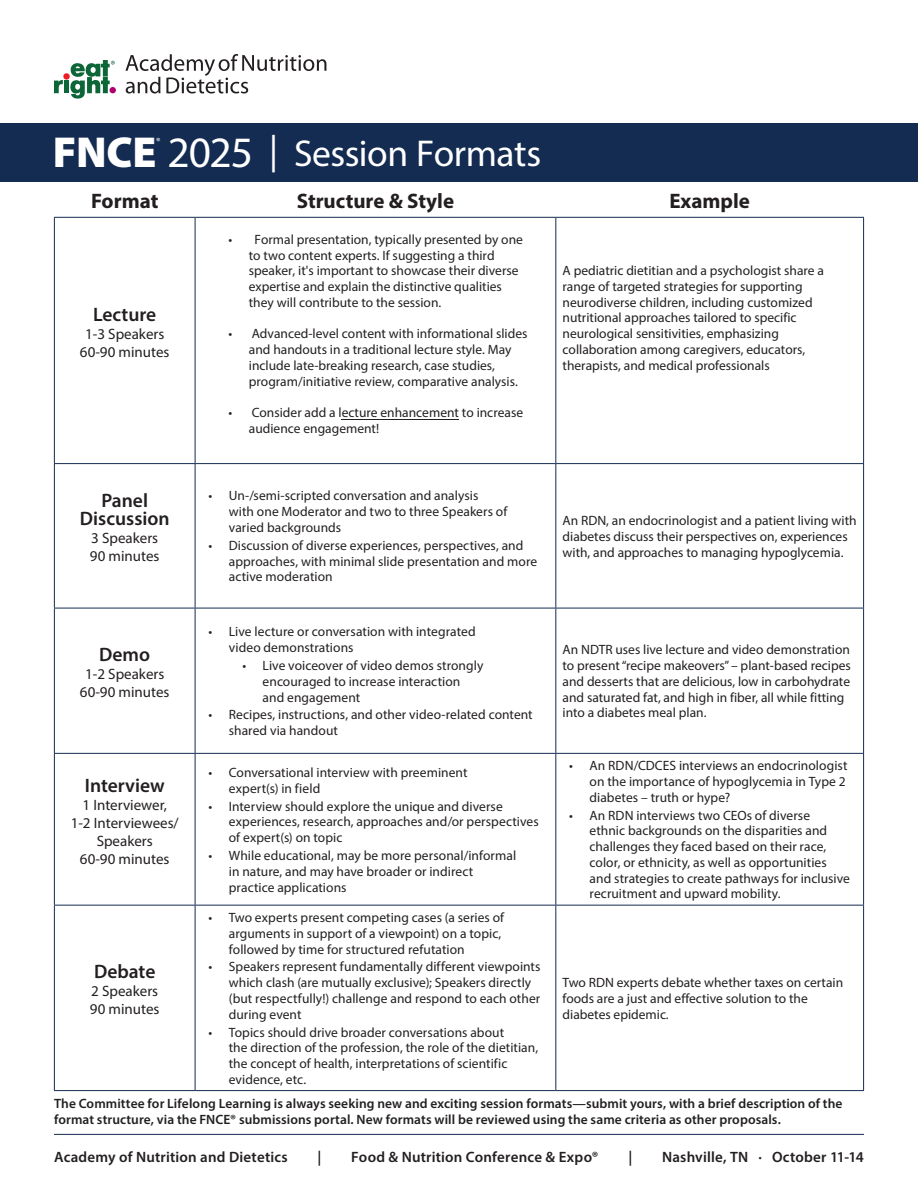
<style>
.page{position:relative;width:918px;height:1188px;background:#fff}
.page>*{position:absolute;margin:0;border:0;box-sizing:border-box;transform-origin:0 0}
.t1{font:900 43.5px "Myriad Pro";color:#fff}
.t2{font:37.5px "Myriad Pro";letter-spacing:-.01em;color:#fff}
.t3{font:700 21px "Myriad Pro";color:#231f20}
.t4{font:600 19.5px/18px "Myriad Pro";color:#231f20;text-align:center}
.t5{font:15px/18px "Myriad Pro";color:#231f20;text-align:center}
.t6{font:600 15px "Myriad Pro";letter-spacing:.015em;color:#231f20}
.Body_Table{font:13.5px/15.8px "Myriad Pro";color:#231f20}
.eatright_body{font:600 13.5px/15.8px "Myriad Pro";letter-spacing:.005em;color:#231f20}
.t7{font:10.5px "Myriad Pro";color:#fff}
.s1{font-size:43.5px}
</style>
<div class="page">
<hr style="left:54px;top:1134px;width:810px;height:1px;background:#142c51">
<div style="left:0;top:123px;width:918px;height:59px;background:#142c51"></div>
<svg style="left:54px;top:80px;width:9px;height:13px"></svg>
<div style="left:64px;top:81px;width:5px;height:12px;background:#0c6638"></div>
<svg style="left:63px;top:73px;width:7px;height:7px"></svg>
<svg style="left:125px;top:54px;width:201px;height:40px"></svg>
<svg style="left:70px;top:60px;width:46px;height:39px"></svg>
<hr style="left:54px;top:217px;width:141px;height:1px;background:#142c51">
<hr style="left:195px;top:217px;width:361px;height:1px;background:#142c51">
<hr style="left:556px;top:217px;width:308px;height:1px;background:#142c51">
<hr style="left:54px;top:218px;width:1px;height:245px;background:#142c51">
<hr style="left:195px;top:218px;width:1px;height:245px;background:#142c51">
<hr style="left:555px;top:218px;width:1px;height:245px;background:#142c51">
<hr style="left:863px;top:218px;width:1px;height:245px;background:#142c51">
<hr style="left:54px;top:464px;width:1px;height:144px;background:#142c51">
<hr style="left:54px;top:608px;width:1px;height:145px;background:#142c51">
<hr style="left:54px;top:754px;width:1px;height:151px;background:#142c51">
<hr style="left:54px;top:906px;width:1px;height:184px;background:#142c51">
<hr style="left:54px;top:463px;width:141px;height:1px;background:#142c51">
<hr style="left:54px;top:608px;width:141px;height:1px;background:#142c51">
<hr style="left:54px;top:753px;width:141px;height:1px;background:#142c51">
<hr style="left:54px;top:905px;width:141px;height:1px;background:#142c51">
<hr style="left:54px;top:1090px;width:141px;height:1px;background:#142c51">
<hr style="left:195px;top:464px;width:1px;height:144px;background:#142c51">
<hr style="left:195px;top:608px;width:1px;height:145px;background:#142c51">
<hr style="left:195px;top:754px;width:1px;height:151px;background:#142c51">
<hr style="left:195px;top:906px;width:1px;height:184px;background:#142c51">
<hr style="left:195px;top:463px;width:361px;height:1px;background:#142c51">
<hr style="left:195px;top:608px;width:361px;height:1px;background:#142c51">
<hr style="left:195px;top:753px;width:361px;height:1px;background:#142c51">
<hr style="left:195px;top:905px;width:361px;height:1px;background:#142c51">
<hr style="left:195px;top:1090px;width:361px;height:1px;background:#142c51">
<hr style="left:555px;top:464px;width:1px;height:144px;background:#142c51">
<hr style="left:555px;top:608px;width:1px;height:145px;background:#142c51">
<hr style="left:555px;top:754px;width:1px;height:151px;background:#142c51">
<hr style="left:555px;top:906px;width:1px;height:184px;background:#142c51">
<hr style="left:556px;top:463px;width:308px;height:1px;background:#142c51">
<hr style="left:863px;top:464px;width:1px;height:144px;background:#142c51">
<hr style="left:863px;top:608px;width:1px;height:145px;background:#142c51">
<hr style="left:863px;top:754px;width:1px;height:151px;background:#142c51">
<hr style="left:863px;top:906px;width:1px;height:184px;background:#142c51">
<hr style="left:556px;top:608px;width:308px;height:1px;background:#142c51">
<hr style="left:556px;top:753px;width:308px;height:1px;background:#142c51">
<hr style="left:556px;top:905px;width:308px;height:1px;background:#142c51">
<hr style="left:556px;top:1090px;width:308px;height:1px;background:#142c51">
<hr style="left:342px;top:419px;width:117px;height:1px;background:#231f20">
<p class="t1" style="left:53px;top:124px;width:105px">FNCE</p>
<p class="t7" style="left:156px;top:135px;width:6px">®</p>
<p class="t2" style="left:168px;top:130px;width:375px"><span class="s1">2025</span> | Session Formats</p>
<p class="t3" style="left:91px;top:188px;width:69px">Format</p>
<p class="t3" style="left:297px;top:188px;width:159px">Structure &amp; Style</p>
<p class="t3" style="left:669px;top:188px;width:82px">Example</p>
<p class="t4" style="left:93px;top:305px;width:65px">Lecture</p>
<p class="t5" style="left:85px;top:325px;width:81px">1-3 Speakers</p>
<p class="t5" style="left:80px;top:343px;width:91px">60-90 minutes</p>
<p class="t4" style="left:80px;top:491px;width:91px">Panel<br>Discussion</p>
<p class="t5" style="left:91px;top:529px;width:68px">3 Speakers</p>
<p class="t5" style="left:90px;top:547px;width:71px">90 minutes</p>
<p class="t4" style="left:99px;top:645px;width:52px">Demo</p>
<p class="t5" style="left:85px;top:665px;width:81px">1-2 Speakers</p>
<p class="t5" style="left:80px;top:683px;width:91px">60-90 minutes</p>
<p class="t4" style="left:85px;top:776px;width:81px">Interview</p>
<p class="t5" style="left:71px;top:795px;width:110px">1 Interviewer,<br>1-2 Interviewees/<br>Speakers</p>
<p class="t5" style="left:80px;top:849px;width:91px">60-90 minutes</p>
<p class="t4" style="left:94px;top:962px;width:63px">Debate</p>
<p class="t5" style="left:91px;top:982px;width:68px">2 Speakers</p>
<p class="t5" style="left:90px;top:1000px;width:71px">90 minutes</p>
<p class="Body_Table" style="left:249px;top:231px;width:276px;text-indent:-20px">• Formal presentation, typically presented by one to two content experts. If suggesting a third speaker, it's important to showcase their diverse expertise and explain the distinctive qualities they will contribute to the session.</p>
<p class="Body_Table" style="left:249px;top:326px;width:280px;text-indent:-20px">• Advanced-level content with informational slides and handouts in a traditional lecture style. May include late-breaking research, case studies, program/initiative review, comparative analysis.</p>
<p class="Body_Table" style="left:249px;top:404px;width:276px;text-indent:-20px">• Consider add a lecture enhancement to increase audience engagement!</p>
<p class="Body_Table" style="left:229px;top:488px;width:280px;text-indent:-20px">• Un-/semi-scripted conversation and analysis<br>with one Moderator and two to three Speakers of varied backgrounds</p>
<p class="Body_Table" style="left:229px;top:537px;width:310px;text-indent:-20px">• Discussion of diverse experiences, perspectives, and approaches, with minimal slide presentation and more active moderation</p>
<p class="Body_Table" style="left:229px;top:624px;width:248px;text-indent:-20px">• Live lecture or conversation with integrated video demonstrations</p>
<p class="Body_Table" style="left:263px;top:657px;width:222px;text-indent:-20px">• Live voiceover of video demos strongly encouraged to increase interaction and engagement</p>
<p class="Body_Table" style="left:229px;top:707px;width:305px;text-indent:-20px">• Recipes, instructions, and other video-related content shared via handout</p>
<p class="Body_Table" style="left:229px;top:764px;width:240px;text-indent:-20px">• Conversational interview with preeminent expert(s) in field</p>
<p class="Body_Table" style="left:229px;top:798px;width:311px;text-indent:-20px">• Interview should explore the unique and diverse experiences, research, approaches and/or perspectives of expert(s) on topic</p>
<p class="Body_Table" style="left:229px;top:847px;width:289px;text-indent:-20px">• While educational, may be more personal/informal in nature, and may have broader or indirect practice applications</p>
<p class="Body_Table" style="left:229px;top:909px;width:277px;text-indent:-20px">• Two experts present competing cases (a series of arguments in support of a viewpoint) on a topic, followed by time for structured refutation</p>
<p class="Body_Table" style="left:229px;top:959px;width:313px;text-indent:-20px">• Speakers represent fundamentally different viewpoints which clash (are mutually exclusive); Speakers directly (but respectfully!) challenge and respond to each other during event</p>
<p class="Body_Table" style="left:229px;top:1024px;width:311px;text-indent:-20px">• Topics should drive broader conversations about<br>the direction of the profession, the role of the dietitian, the concept of health, interpretations of scientific evidence, etc.</p>
<p class="Body_Table" style="left:563px;top:263px;width:263px">A pediatric dietitian and a psychologist share a range of targeted strategies for supporting neurodiverse children, including customized nutritional approaches tailored to specific neurological sensitivities, emphasizing collaboration among caregivers, educators, therapists, and medical professionals</p>
<p class="Body_Table" style="left:563px;top:513px;width:296px">An RDN, an endocrinologist and a patient living with diabetes discuss their perspectives on, experiences with, and approaches to managing hypoglycemia.</p>
<p class="Body_Table" style="left:563px;top:642px;width:290px">An NDTR uses live lecture and video demonstration to present “recipe makeovers” – plant-based recipes and desserts that are delicious, low in carbohydrate and saturated fat, and high in fiber, all while fitting into a diabetes meal plan.</p>
<p class="Body_Table" style="left:590px;top:758px;width:259px;text-indent:-20px">• An RDN/CDCES interviews an endocrinologist on the importance of hypoglycemia in Type 2 diabetes – truth or hype?</p>
<p class="Body_Table" style="left:590px;top:807px;width:262px;text-indent:-20px">• An RDN interviews two CEOs of diverse<br>ethnic backgrounds on the disparities and challenges they faced based on their race, color, or ethnicity, as well as opportunities and strategies to create pathways for inclusive recruitment and upward mobility.</p>
<p class="Body_Table" style="left:563px;top:975px;width:282px">Two RDN experts debate whether taxes on certain foods are a just and effective solution to the diabetes epidemic.</p>
<p class="eatright_body" style="left:54px;top:1095px;width:790px">The Committee for Lifelong Learning is always seeking new and exciting session formats—submit yours, with a brief description of the format structure, via the FNCE® submissions portal. New formats will be reviewed using the same criteria as other proposals.</p>
<p class="t6" style="left:54px;top:1148px;width:235px">Academy of Nutrition and Dietetics</p>
<p class="t6" style="left:318px;top:1148px;width:5px">|</p>
<p class="t6" style="left:351px;top:1148px;width:249px">Food &amp; Nutrition Conference &amp; Expo®</p>
<p class="t6" style="left:628px;top:1148px;width:5px">|</p>
<p class="t6" style="left:662px;top:1148px;width:203px">Nashville, TN · October 11-14</p>
</div>
